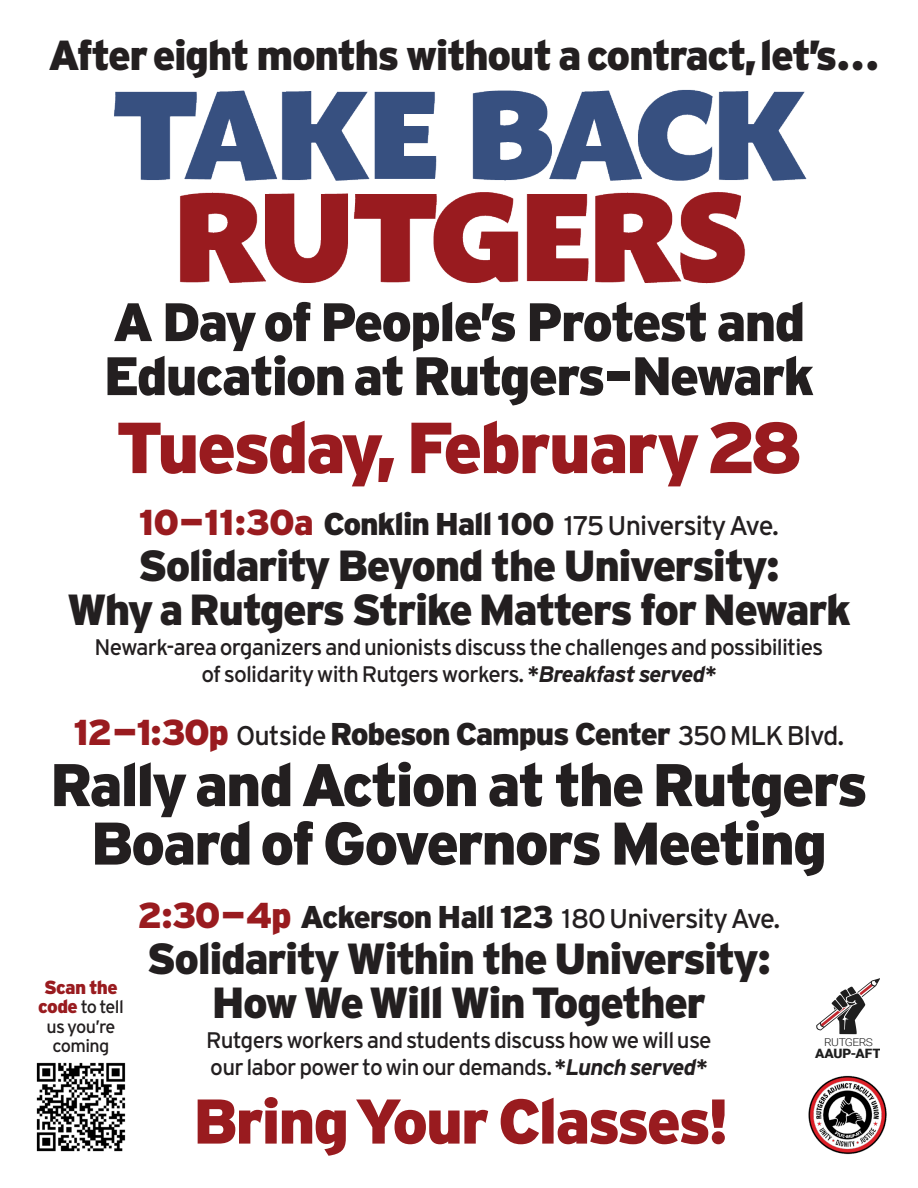
<style>
.page{position:relative;width:918px;height:1188px;background:#fff}
.page>*{position:absolute;margin:0;border:0;box-sizing:border-box;transform-origin:0 0}
.Headline-Interstate{font:900 72px "Interstate";letter-spacing:-.04em;color:#991b1f}
.Headline-Interstate-2{font:900 63px "Interstate";letter-spacing:-.045em;color:#991b1f}
.Headline-Interstate-3{font:900 60px/58.5px "Interstate";letter-spacing:-.04em;color:#231f20;text-align:center}
.Headline-Interstate-4{font:900 54px/54px "Interstate";letter-spacing:-.04em;color:#231f20}
.Headline-Interstate-5{font:900 43.5px/43.5px "Interstate";letter-spacing:-.035em;color:#231f20;text-align:center}
.Headline-Interstate-6{font:900 42px "Interstate";letter-spacing:-.035em;color:#231f20}
.Headline-Interstate-7{font:900 31.5px "Interstate";letter-spacing:-.035em;color:#231f20}
.Headline-Interstate-8{font:27px "Interstate";letter-spacing:-.035em;color:#231f20}
.Headline-Interstate-9{font:22.5px/27px "Interstate";letter-spacing:-.035em;color:#231f20;text-align:center}
.Main_text-Interstate{font:900 18.9px "Interstate";letter-spacing:-.03em;color:#991b1f}
.Main_text-Interstate-2{font:18px/19.5px "Interstate";letter-spacing:-.035em;color:#231f20;text-align:center}
.t1{font:900 12.9px "Roboto";letter-spacing:-.01em;color:#1e1e1e;scale:1.06 1}
.t2{font:300 10.8px "Roboto";letter-spacing:-.04em;color:#1e1e1e;scale:1.1 1}
.s1{font-weight:900;font-size:36px;color:#991b1f}
.s2{font-weight:900;font-size:31.5px}
.s3{font-weight:700;font-style:italic}
.s4{font-size:36px;color:#991b1f}
.s5{font-weight:400;font-size:27px}
.s6{font-weight:900;font-size:18.9px;color:#991b1f}
</style>
<div class="page">
<img style="left:114px;top:89px;width:693px;height:195px">
<img style="left:36px;top:1062px;width:90px;height:90px">
<img style="left:808px;top:1076px;width:78px;height:79px">
<svg style="left:816px;top:978px;width:64px;height:56px"></svg>
<p class="Headline-Interstate-6" style="left:48px;top:31px;width:832px">After eight months without a contract, let’s...</p>
<p class="Headline-Interstate-4" style="left:104px;top:294px;width:712px">A Day of People’s Protest and<br>Education at Rutgers–Newark</p>
<p class="Headline-Interstate" style="left:115px;top:407px;width:689px">Tuesday, February 28</p>
<p class="Headline-Interstate-8" style="left:139px;top:510px;width:642px"><span class="s1">10–11:30a</span> <span class="s2">Conklin Hall 100</span> 175 University Ave.</p>
<p class="Headline-Interstate-5" style="left:67px;top:544px;width:786px">Solidarity Beyond the University:<br>Why a Rutgers Strike Matters for Newark</p>
<p class="Headline-Interstate-9" style="left:95px;top:633px;width:730px">Newark-area organizers and unionists discuss the challenges and possibilities of solidarity with Rutgers workers. <span class="s3">*Breakfast served*</span></p>
<p class="Headline-Interstate-7" style="left:74px;top:715px;width:772px"><span class="s4">12–1:30p</span> <span class="s5">Outside</span> Robeson Campus Center <span class="s5">350 MLK Blvd.</span></p>
<p class="Headline-Interstate-3" style="left:50px;top:755px;width:819px">Rally and Action at the Rutgers<br>Board of Governors Meeting</p>
<p class="Headline-Interstate-8" style="left:137px;top:903px;width:645px"><span class="s1">2:30–4p</span> <span class="s2">Ackerson Hall 123</span> 180 University Ave.</p>
<p class="Headline-Interstate-5" style="left:147px;top:937px;width:626px">Solidarity Within the University:<br>How We Will Win Together</p>
<p class="Headline-Interstate-9" style="left:206px;top:1026px;width:507px;text-align:left">Rutgers workers and students discuss how we will use our labor power to win our demands. <span class="s3">*Lunch served*</span></p>
<p class="Headline-Interstate-2" style="left:193px;top:1085px;width:538px">Bring Your Classes!</p>
<p class="Main_text-Interstate" style="left:44px;top:976px;width:75px">Scan the</p>
<p class="Main_text-Interstate-2" style="left:38px;top:997px;width:87px"><span class="s6">code</span> to tell us you’re coming</p>
<p class="t2" style="left:824px;top:1035px;width:46px">RUTGERS</p>
<p class="t1" style="left:815px;top:1045px;width:64px">AAUP-AFT</p>
</div>
